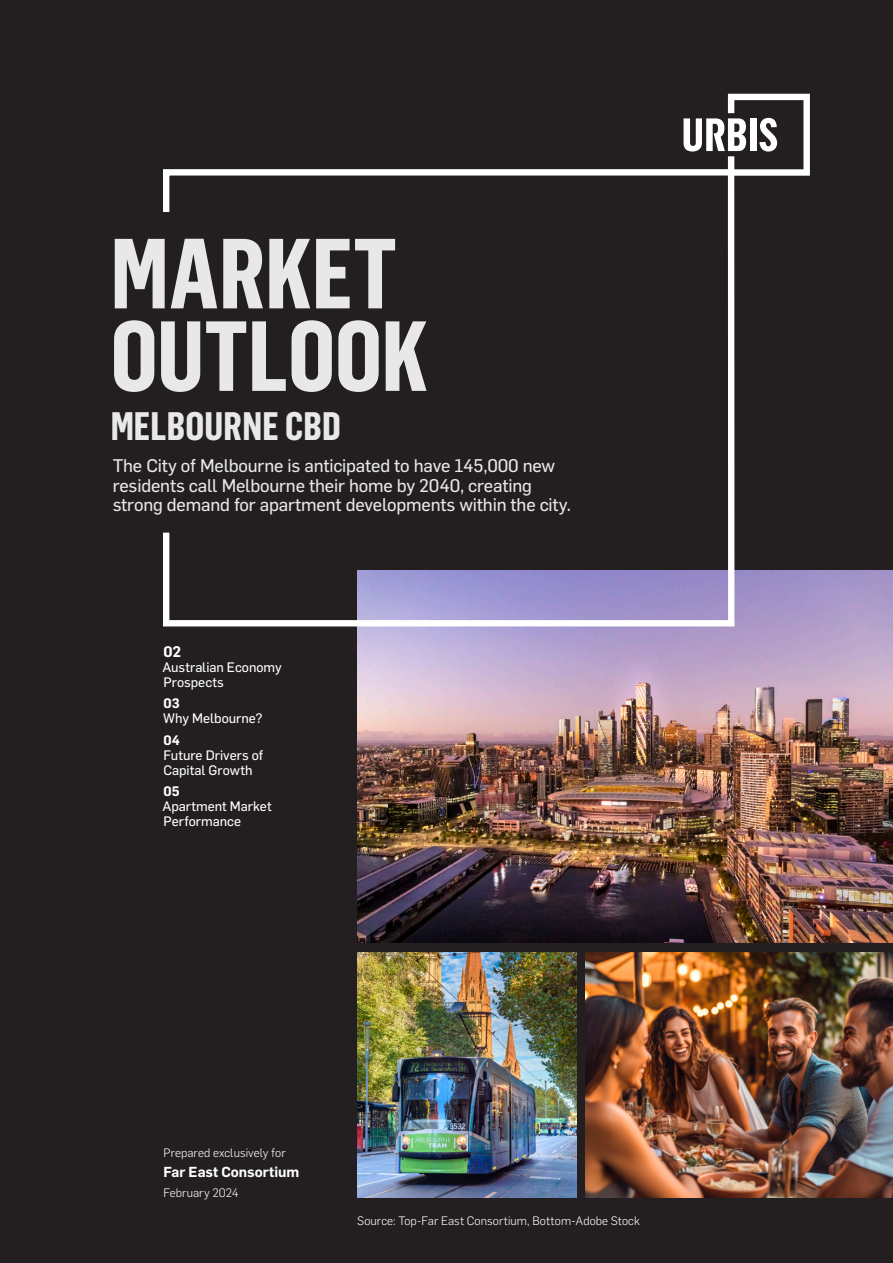
<style>
.page{position:relative;width:893px;height:1263px;background:#231f20}
.page>*{position:absolute;margin:0;border:0;box-sizing:border-box;transform-origin:0 0}
.t1{font:700 97.5px/82.5px "Flama Cond";color:#fff}
.t2{font:700 39px "Flama Cond";letter-spacing:.005em;color:#fff}
.t3{font:18px/19.5px "Flama Basic";letter-spacing:-.01em;color:#fff}
.Cover_-_Contents__White{font:600 15px "Flama";color:#fff}
.Cover_-_Client_Name__White{font:600 14.25px "Flama";color:#fff}
.Cover_-_Contents__White-2{font:13.5px/15px "Flama Basic";color:#fff}
.Cover_-_Source__White{font:300 12px "Flama";letter-spacing:.005em;color:#fff}
.s1{font-family:"Flama";font-weight:600}
</style>
<div class="page">
<img style="left:357px;top:571px;width:536px;height:372px">
<img style="left:357px;top:953px;width:220px;height:244px">
<img style="left:586px;top:953px;width:307px;height:244px">
<svg style="left:160px;top:166px;width:578px;height:464px"></svg>
<svg style="left:684px;top:94px;width:126px;height:82px"></svg>
<h1 class="t1" style="left:111px;top:232px;width:319px">MARKET<br>OUTLOOK</h1>
<h2 class="t2" style="left:111px;top:403px;width:232px">MELBOURNE CBD</h2>
<p class="t3" style="left:113px;top:455px;width:460px">The City of Melbourne is anticipated to have 145,000 new residents call Melbourne their home by 2040, creating strong demand for apartment developments within the city.</p>
<p class="Cover_-_Contents__White" style="left:163px;top:641px;width:19px">02</p>
<p class="Cover_-_Contents__White-2" style="left:162px;top:659px;width:121px">Australian Economy<br>Prospects</p>
<p class="Cover_-_Contents__White-2" style="left:163px;top:695px;width:101px"><span class="s1">03<br></span>Why Melbourne?</p>
<p class="Cover_-_Contents__White-2" style="left:163px;top:732px;width:101px"><span class="s1">04<br></span>Future Drivers of<br>Capital Growth</p>
<p class="Cover_-_Contents__White-2" style="left:162px;top:783px;width:111px"><span class="s1">05<br></span>Apartment Market<br>Performance</p>
<p class="Cover_-_Source__White" style="left:163px;top:1145px;width:124px">Prepared exclusively for</p>
<p class="Cover_-_Client_Name__White" style="left:163px;top:1162px;width:137px">Far East Consortium</p>
<p class="Cover_-_Source__White" style="left:163px;top:1185px;width:77px">February 2024</p>
<p class="Cover_-_Source__White" style="left:357px;top:1213px;width:284px">Source: Top-Far East Consortium, Bottom-Adobe Stock</p>
</div>
